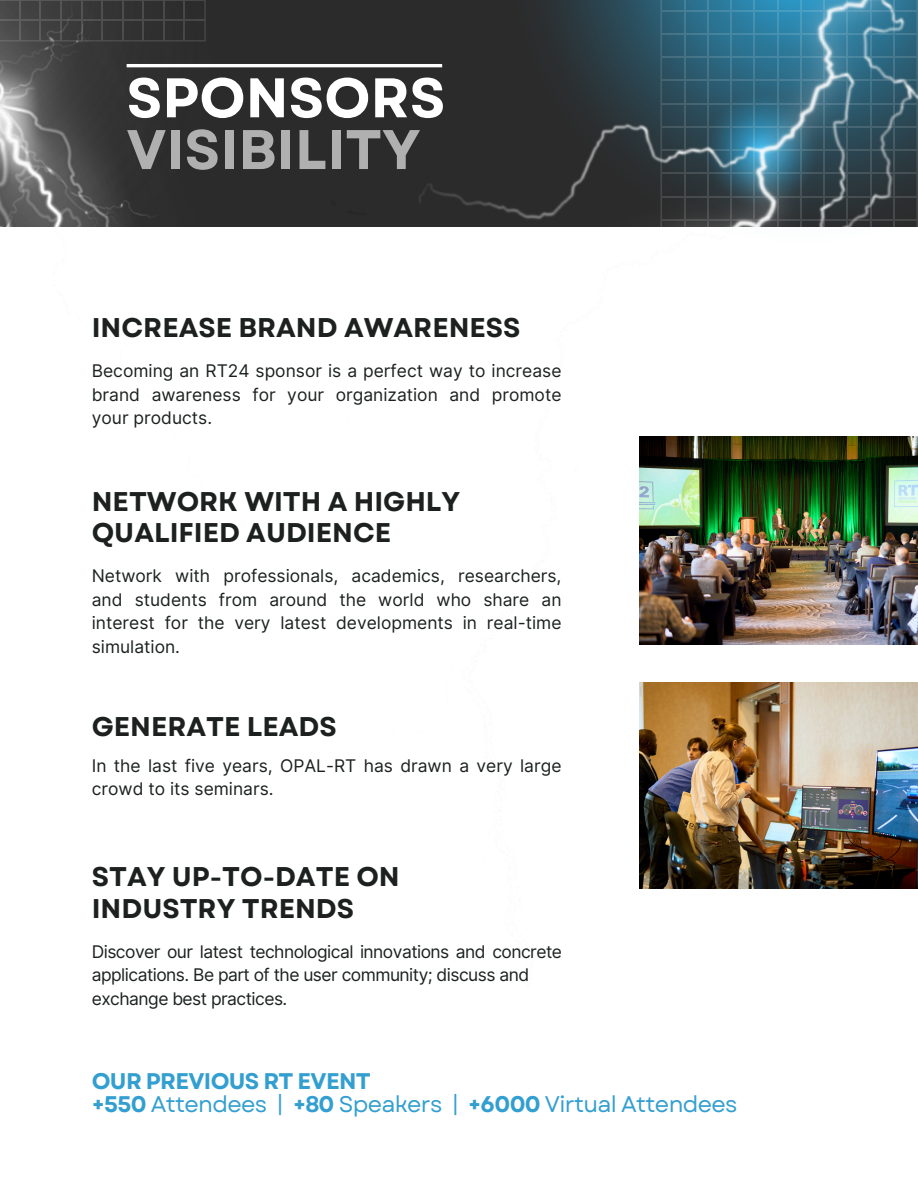
<style>
.page{position:relative;width:918px;height:1188px;background:#fff}
.page>*{position:absolute;margin:0;border:0;box-sizing:border-box;transform-origin:0 0}
.t1{font:700 55.65px/51.8px "Garet";color:#b0b0b0}
.t2{font:700 27px/31.5px "Garet";color:#1c2120}
.t3{font:22.65px/23.7px "Garet";letter-spacing:-.03em;color:#339fd0}
.t4{font:17.4px/23.4px "Inter";color:#1c2120;text-align:justify}
.t5{font:17.4px/23.4px "Inter";letter-spacing:-.03em;color:#1c2120}
.s1{color:#fff}
.s2{font-weight:700}
</style>
<div class="page">
<img style="left:369px;top:0;width:549px;height:683px">
<svg style="left:660px;top:0;width:258px;height:244px;background:#486f7f"></svg>
<hr style="left:661px;top:219px;width:256px;height:2px;background:#fff">
<hr style="left:661px;top:196px;width:256px;height:2px;background:#fff">
<hr style="left:661px;top:173px;width:256px;height:1px;background:#fff">
<hr style="left:661px;top:149px;width:256px;height:2px;background:#fff">
<hr style="left:661px;top:126px;width:256px;height:2px;background:#fff">
<hr style="left:661px;top:103px;width:256px;height:1px;background:#fff">
<hr style="left:661px;top:80px;width:256px;height:1px;background:#fff">
<hr style="left:661px;top:56px;width:256px;height:2px;background:#fff">
<hr style="left:661px;top:33px;width:256px;height:2px;background:#fff">
<hr style="left:661px;top:10px;width:256px;height:1px;background:#fff">
<hr style="left:893px;top:0;width:2px;height:243px;background:#fff">
<hr style="left:870px;top:0;width:1px;height:243px;background:#fff">
<hr style="left:847px;top:0;width:1px;height:243px;background:#fff">
<hr style="left:823px;top:0;width:2px;height:243px;background:#fff">
<hr style="left:800px;top:0;width:2px;height:243px;background:#fff">
<hr style="left:777px;top:0;width:1px;height:243px;background:#fff">
<hr style="left:754px;top:0;width:1px;height:243px;background:#fff">
<hr style="left:730px;top:0;width:2px;height:243px;background:#fff">
<hr style="left:707px;top:0;width:2px;height:243px;background:#fff">
<hr style="left:684px;top:0;width:1px;height:243px;background:#fff">
<img style="left:639px;top:436px;width:279px;height:209px">
<img style="left:639px;top:683px;width:279px;height:206px">
<img style="left:0;top:0;width:369px;height:227px">
<hr style="left:127px;top:64px;width:315px;height:3px;background:#fff">
<h1 class="t1" style="left:127px;top:72px;width:320px"><span class="s1">SPONSORS<br></span>VISIBILITY</h1>
<p class="t2" style="left:92px;top:312px;width:430px">INCREASE BRAND AWARENESS</p>
<p class="t4" style="left:92px;top:359px;width:471px">Becoming an RT24 sponsor is a perfect way to increase brand awareness for your organization and promote your products.</p>
<p class="t2" style="left:92px;top:486px;width:370px">NETWORK WITH A HIGHLY<br>QUALIFIED AUDIENCE</p>
<p class="t4" style="left:92px;top:564px;width:471px">Network with professionals, academics, researchers, and students from around the world who share an interest for the very latest developments in real-time simulation.</p>
<p class="t2" style="left:92px;top:711px;width:247px">GENERATE LEADS</p>
<p class="t4" style="left:92px;top:754px;width:471px">In the last five years, OPAL-RT has drawn a very large crowd to its seminars.</p>
<p class="t2" style="left:92px;top:861px;width:309px">STAY UP-TO-DATE ON<br>INDUSTRY TRENDS</p>
<p class="t5" style="left:92px;top:940px;width:472px">Discover our latest technological innovations and concrete applications. Be part of the user community; discuss and</p>
<p class="t5" style="left:92px;top:987px;width:197px">exchange best practices.</p>
<p class="t3" style="left:92px;top:1069px;width:647px"><span class="s2">OUR PREVIOUS RT EVENT<br>+550</span> Attendees | <span class="s2">+80</span> Speakers | <span class="s2">+6000</span> Virtual Attendees</p>
</div>
